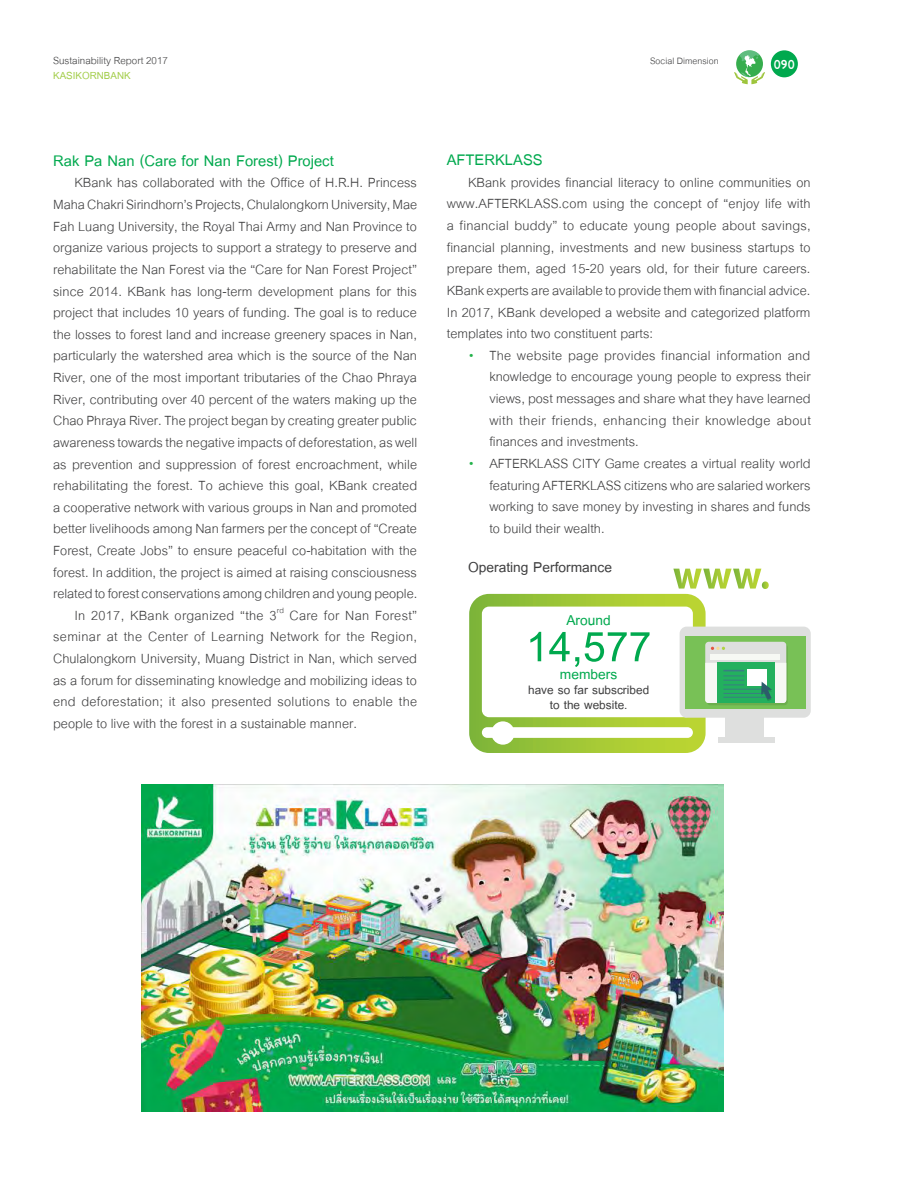
<style>
.page{position:relative;width:917px;height:1187px;background:#fff}
.page>*{position:absolute;margin:0;border:0;box-sizing:border-box;transform-origin:0 0}
.t1{font:700 62.4px "Cordia New";color:#00a94e}
.t2{font:700 22.5px "Cordia New";color:#00a94e}
.t3{font:22.5px "K Bsirichana";color:#fff}
.t4{font:700 21px "Cordia New";color:#3e3e3f}
.t5{font:700 21px "Cordia New";color:#00a94e}
.t6{font:19.5px/21.6px "Cordia New";color:#3e3e3f;text-align:justify}
.t7{font:700 18px/15px "Cordia New";color:#3e3e3f;text-align:center}
.t8{font:15px "Cordia New";color:#3e3e3f}
.t9{font:700 15px "Cordia New";color:#a4ce4c}
.t10{font:13.5px "Cordia New";color:#3e3e3f}
.s1{color:#23b24b}
</style>
<div class="page">
<svg style="left:734px;top:50px;width:30px;height:34px"></svg>
<div style="left:770px;top:50px;width:27px;height:27px;background:#00a94e;border-radius:50%"></div>
<img style="left:141px;top:784px;width:582px;height:327px">
<div style="left:679px;top:626px;width:131px;height:91px;background:#dedfde;border-radius:7px"></div>
<div style="left:684px;top:636px;width:121px;height:72px;background:#78c156"></div>
<svg style="left:469px;top:568px;width:317px;height:185px"></svg>
<p class="t8" style="left:53px;top:50px;width:116px">Sustainability Report 2017</p>
<p class="t10" style="left:650px;top:52px;width:70px">Social Dimension</p>
<p class="t9" style="left:53px;top:66px;width:79px">KASIKORNBANK</p>
<p class="t3" style="left:773px;top:48px;width:22px">090</p>
<p class="t2" style="left:53px;top:147px;width:282px">Rak Pa Nan (Care for Nan Forest) Project</p>
<p class="t6" style="left:74px;top:171px;width:344px">KBank has collaborated with the Office of H.R.H. Princess</p>
<p class="t6" style="left:53px;top:193px;width:365px">Maha Chakri Sirindhorn’s Projects, Chulalongkorn University, Mae</p>
<p class="t6" style="left:53px;top:215px;width:365px">Fah Luang University, the Royal Thai Army and Nan Province to</p>
<p class="t6" style="left:53px;top:236px;width:365px">organize various projects to support a strategy to preserve and</p>
<p class="t6" style="left:53px;top:258px;width:365px">rehabilitate the Nan Forest via the “Care for Nan Forest Project”</p>
<p class="t6" style="left:53px;top:279px;width:365px">since 2014. KBank has long-term development plans for this</p>
<p class="t6" style="left:53px;top:301px;width:365px">project that includes 10 years of funding. The goal is to reduce</p>
<p class="t6" style="left:53px;top:323px;width:365px">the losses to forest land and increase greenery spaces in Nan,</p>
<p class="t6" style="left:53px;top:344px;width:365px">particularly the watershed area which is the source of the Nan</p>
<p class="t6" style="left:53px;top:366px;width:365px">River, one of the most important tributaries of the Chao Phraya</p>
<p class="t6" style="left:53px;top:387px;width:365px">River, contributing over 40 percent of the waters making up the</p>
<p class="t6" style="left:53px;top:409px;width:365px">Chao Phraya River. The project began by creating greater public</p>
<p class="t6" style="left:53px;top:431px;width:365px">awareness towards the negative impacts of deforestation, as well</p>
<p class="t6" style="left:53px;top:452px;width:365px">as prevention and suppression of forest encroachment, while</p>
<p class="t6" style="left:53px;top:474px;width:365px">rehabilitating the forest. To achieve this goal, KBank created</p>
<p class="t6" style="left:53px;top:495px;width:365px">a cooperative network with various groups in Nan and promoted</p>
<p class="t6" style="left:53px;top:517px;width:365px">better livelihoods among Nan farmers per the concept of “Create</p>
<p class="t6" style="left:53px;top:539px;width:365px">Forest, Create Jobs” to ensure peaceful co-habitation with the</p>
<p class="t6" style="left:53px;top:560px;width:365px">forest. In addition, the project is aimed at raising consciousness</p>
<p class="t6" style="left:53px;top:582px;width:365px">related to forest conservations among children and young people.</p>
<p class="t6" style="left:74px;top:603px;width:344px">In 2017, KBank organized “the 3<sup>rd</sup> Care for Nan Forest”</p>
<p class="t6" style="left:53px;top:625px;width:365px">seminar at the Center of Learning Network for the Region,</p>
<p class="t6" style="left:53px;top:647px;width:365px">Chulalongkorn University, Muang District in Nan, which served</p>
<p class="t6" style="left:53px;top:668px;width:365px">as a forum for disseminating knowledge and mobilizing ideas to</p>
<p class="t6" style="left:53px;top:690px;width:365px">end deforestation; it also presented solutions to enable the</p>
<p class="t6" style="left:53px;top:711px;width:305px">people to live with the forest in a sustainable manner.</p>
<p class="t2" style="left:446px;top:146px;width:97px">AFTERKLASS</p>
<p class="t6" style="left:446px;top:171px;width:365px;text-indent:21px">KBank provides financial literacy to online communities on www.AFTERKLASS.com using the concept of “enjoy life with a financial buddy” to educate young people about savings, financial planning, investments and new business startups to prepare them, aged 15-20 years old, for their future careers.<br>KBank experts are available to provide them with financial advice.<br>In 2017, KBank developed a website and categorized platform templates into two constituent parts:</p>
<p class="t6" style="left:489px;top:344px;width:323px;text-indent:-21px"><span class="s1">•</span> The website page provides financial information and knowledge to encourage young people to express their views, post messages and share what they have learned with their friends, enhancing their knowledge about finances and investments.</p>
<p class="t6" style="left:489px;top:452px;width:323px;text-indent:-21px"><span class="s1">•</span> AFTERKLASS CITY Game creates a virtual reality world featuring AFTERKLASS citizens who are salaried workers working to save money by investing in shares and funds to build their wealth.</p>
<p class="t4" style="left:468px;top:554px;width:146px">Operating Performance</p>
<p class="t5" style="left:566px;top:607px;width:46px">Around</p>
<h1 class="t1" style="left:526px;top:609px;width:127px">14,577</h1>
<p class="t5" style="left:560px;top:661px;width:59px">members</p>
<p class="t7" style="left:528px;top:682px;width:123px">have so far subscribed to the website.</p>
</div>
